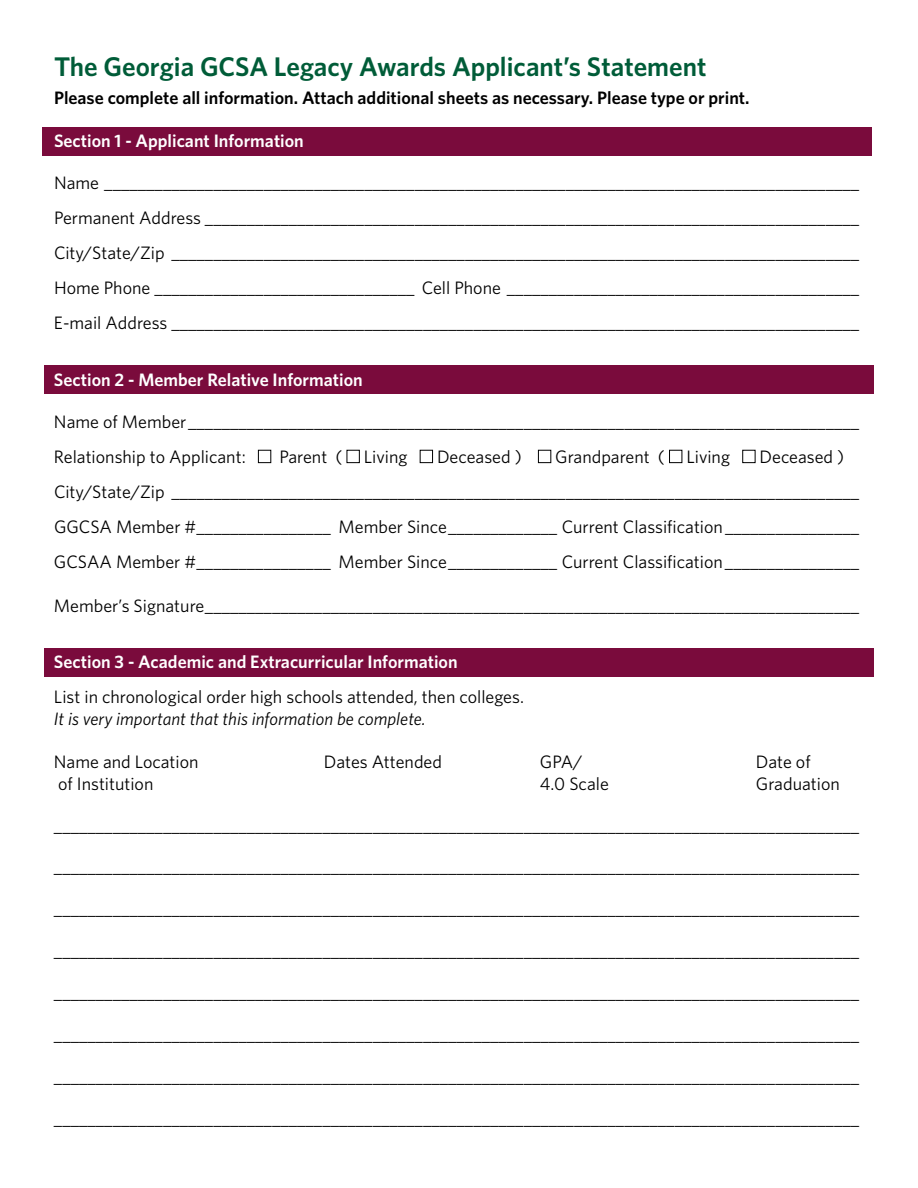
<style>
.page{position:relative;width:918px;height:1188px;background:#fff}
.page>*{position:absolute;margin:0;border:0;box-sizing:border-box;transform-origin:0 0}
.t1{font:600 27px "Whitney";color:#005c38}
.t2{font:18px/35.1px "Whitney";color:#000}
.t3{font:600 18px "Whitney";color:#fff}
.t4{font:600 18px "Whitney";color:#000}
.t5{font:italic 18px "Whitney";color:#000}
</style>
<div class="page">
<div style="left:44px;top:648px;width:830px;height:28px;background:#7a0b3c"></div>
<div style="left:44px;top:365px;width:830px;height:28px;background:#7a0b3c"></div>
<div style="left:42px;top:127px;width:830px;height:28px;background:#7a0b3c"></div>
<div style="left:258px;top:450px;width:13px;height:13px;border:1px solid #000"></div>
<div style="left:347px;top:450px;width:13px;height:13px;border:1px solid #000"></div>
<div style="left:420px;top:450px;width:13px;height:13px;border:1px solid #000"></div>
<div style="left:538px;top:450px;width:13px;height:13px;border:1px solid #000"></div>
<div style="left:669px;top:450px;width:13px;height:13px;border:1px solid #000"></div>
<div style="left:742px;top:450px;width:14px;height:13px;border:1px solid #000"></div>
<h1 class="t1" style="left:54px;top:48px;width:654px">The Georgia GCSA Legacy Awards Applicant’s Statement</h1>
<p class="t4" style="left:54px;top:86px;width:697px">Please complete all information. Attach additional sheets as necessary. Please type or print.</p>
<p class="t3" style="left:54px;top:129px;width:251px">Section 1 - Applicant Information</p>
<p class="t2" style="left:54px;top:165px;width:807px;text-align:justify">Name __________________________________________________________________________________________ Permanent Address ______________________________________________________________________________ City/State/Zip __________________________________________________________________________________ Home Phone _______________________________ Cell Phone __________________________________________ E-mail Address __________________________________________________________________________________</p>
<p class="t3" style="left:54px;top:368px;width:310px">Section 2 - Member Relative Information</p>
<p class="t2" style="left:54px;top:404px;width:807px">Name of Member________________________________________________________________________________<br>Relationship to Applicant:</p>
<p class="t2" style="left:279px;top:439px;width:130px">Parent ( Living</p>
<p class="t2" style="left:437px;top:439px;width:86px">Deceased )</p>
<p class="t2" style="left:555px;top:439px;width:176px">Grandparent ( Living</p>
<p class="t2" style="left:54px;top:439px;width:807px;text-indent:706px">Deceased )<br>City/State/Zip __________________________________________________________________________________ GGCSA Member #________________ Member Since_____________ Current Classification________________ GCSAA Member #________________ Member Since_____________ Current Classification________________</p>
<p class="t2" style="left:54px;top:587px;width:807px">Member’s Signature______________________________________________________________________________</p>
<p class="t3" style="left:54px;top:650px;width:405px">Section 3 - Academic and Extracurricular Information</p>
<p class="t2" style="left:54px;top:679px;width:472px">List in chronological order high schools attended, then colleges.</p>
<p class="t5" style="left:54px;top:707px;width:373px">It is very important that this information be complete.</p>
<p class="t2" style="left:54px;top:744px;width:146px">Name and Location</p>
<p class="t2" style="left:324px;top:744px;width:119px">Dates Attended</p>
<p class="t2" style="left:540px;top:744px;width:44px">GPA/</p>
<p class="t2" style="left:756px;top:744px;width:56px">Date of</p>
<p class="t2" style="left:58px;top:766px;width:97px">of Institution</p>
<p class="t2" style="left:540px;top:766px;width:70px">4.0 Scale</p>
<p class="t2" style="left:756px;top:766px;width:85px">Graduation</p>
<p class="t2" style="left:54px;top:807px;width:807px">________________________________________________________________________________________________</p>
<p class="t2" style="left:54px;top:849px;width:807px">________________________________________________________________________________________________</p>
<p class="t2" style="left:54px;top:891px;width:807px">________________________________________________________________________________________________</p>
<p class="t2" style="left:54px;top:933px;width:807px">________________________________________________________________________________________________</p>
<p class="t2" style="left:54px;top:975px;width:807px">________________________________________________________________________________________________</p>
<p class="t2" style="left:54px;top:1017px;width:807px">________________________________________________________________________________________________</p>
<p class="t2" style="left:54px;top:1058px;width:807px">________________________________________________________________________________________________</p>
<p class="t2" style="left:54px;top:1100px;width:807px">________________________________________________________________________________________________</p>
</div>
